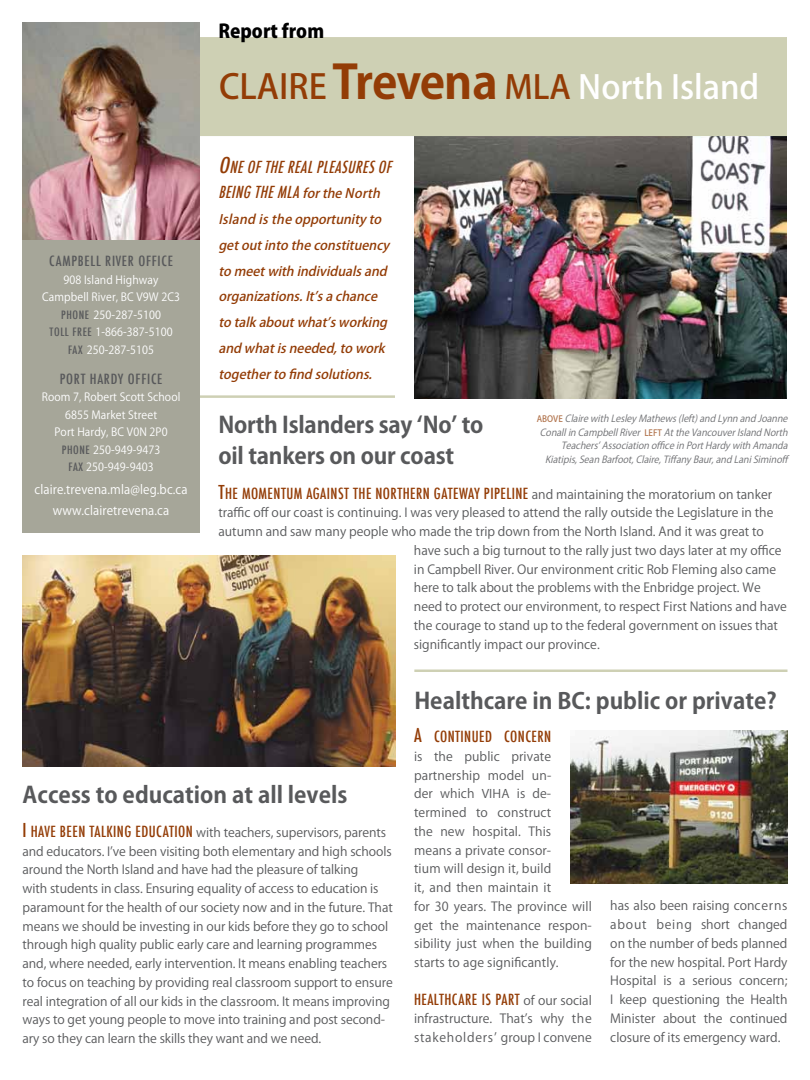
<style>
.page{position:relative;width:810px;height:1080px;background:#fff}
.page>*{position:absolute;margin:0;border:0;box-sizing:border-box;transform-origin:0 0}
.t1{font:500 32.5px "Koz Go Pr 6 N";color:#fff}
.t2{font:700 22.5px/31.2px "Koz Go Pr 6 N";color:#58595b}
.t3{font:800 18.75px "Koz Go Pro";color:#000}
.t4{font:italic 500 condensed 16.25px/25.8px "Futura";color:#933c06;scale:.95 1}
.t5{font:500 condensed 15px "Futura";letter-spacing:.03em;color:#933c06}
.t6{font:500 condensed 13.75px "Futura";letter-spacing:.05em;color:#58595b;scale:1.05 1}
.t7{font:italic 500 13px/25.8px "Koz Go Pr 6 N";color:#933c06}
.t8{font:12.62px "Koz Go Pr 6 N";letter-spacing:.06em;color:#58595b}
.t9{font:12.5px/18.8px "Koz Go Pr 6 N";color:#58595b}
.t10{font:12.5px/21.2px "Koz Go Pro";letter-spacing:.01em;color:#fff;text-align:center;scale:.95 1}
.t11{font:11.25px/17.5px "Koz Go Pro";letter-spacing:.01em;color:#fff;text-align:center;scale:.95 1}
.t12{font:italic 9.75px/13.8px "Koz Go Pro";color:#6d6e71;text-align:right;scale:.95 1}
.s1{font-family:"Futura";font-weight:500;font-stretch:condensed;color:#58595b}
.s2{font-size:33.75px;color:#933c06}
.s3{font-family:"Koz Go Pro";font-weight:700;font-size:46.25px;color:#933c06}
.s4{color:#933c06}
.s5{font-size:21.25px}
.s6{font-family:"Koz Go Pr 6 N";font-stretch:normal;font-size:13px}
.s7{font-weight:500;font-style:normal;font-size:8.75px;color:#b37751}
.s8{font-size:18.75px}
.s9{font-family:"Koz Go Pr 6 N";font-weight:400;font-stretch:normal;font-size:12.5px;color:#58595b}
.s10{font-size:22px}
.s11{font-family:"Futura";font-weight:500;font-stretch:condensed;font-size:18.75px;color:#933c06}
.s12{font-family:"Futura";font-weight:500;font-stretch:condensed;font-size:15px;color:#933c06}
.s13{font-size:11.88px}
.s14{font-size:12.62px}
.s15{font-size:12.5px}
</style>
<div class="page">
<img style="left:414px;top:136px;width:373px;height:263px">
<div style="left:189px;top:38px;width:598px;height:97px;background:#ced0b4"></div>
<div style="left:188px;top:37px;width:600px;height:99px;border:1px solid #ced0b4"></div>
<hr style="left:414px;top:670px;width:374px;height:2px;background:#ced0b4">
<hr style="left:192px;top:395px;width:203px;height:3px;background:#ced0b4">
<img style="left:23px;top:556px;width:372px;height:210px">
<img style="left:22px;top:22px;width:178px;height:218px">
<div style="left:22px;top:240px;width:178px;height:292px;background:#a6a699"></div>
<img style="left:570px;top:730px;width:217px;height:154px">
<p class="t6" style="left:49px;top:252px;width:119px">CAMPBELL RIVER OFFICE</p>
<p class="t11" style="left:42px;top:271px;width:147px">908 Island Highway<br>Campbell River, BC V9W 2C3<br><span class="s1">PHONE</span> 250-287-5100<br><span class="s1">TO LL FREE</span> 1-866-387-5100<br><span class="s1">FAX</span> 250-287-5105</p>
<p class="t6" style="left:60px;top:370px;width:99px">PORT HARDY OFFICE</p>
<p class="t11" style="left:42px;top:389px;width:147px">Room 7, Robert Scott School<br>6855 Market Street<br>Port Hardy, BC V0N 2P0<br><span class="s1">PHONE</span> 250-949-9473<br><span class="s1">FAX</span> 250-949-9403</p>
<p class="t10" style="left:35px;top:479px;width:163px">claire.trevena.mla@leg.bc.ca www.clairetrevena.ca</p>
<h3 class="t3" style="left:218px;top:18px;width:107px">Report from</h3>
<h1 class="t1" style="left:219px;top:69px;width:542px"><span class="s2">CLAIRE</span> <span class="s3">Trevena</span> <span class="s4">MLA</span> North Island</h1>
<h3 class="t4" style="left:218px;top:154px;width:188px"><span class="s5">O</span>NEOFTHEREALPLEASURESOF<br>BEING THEMLA <span class="s6">fortheNorth</span></h3>
<p class="t7" style="left:218px;top:207px;width:177px">Islandistheopportunityto getoutintotheconstituency tomeetwithindividualsand organizations.It’sachance totalkaboutwhat’sworking andwhatisneeded,towork togethertofindsolutions.</p>
<h2 class="t2" style="left:218px;top:409px;width:267px">North Islanders say ‘No’ to oil tankers on our coast</h2>
<p class="t12" style="left:537px;top:412px;width:268px"><span class="s7">A B O V E</span> Clairewith LesleyMathews(left)and Lynn and Joanne Conallin CampbellRiver <span class="s7">L E F T</span> AttheVancouverIsland North Teachers’Association officein PortHardywith Amanda Kiatipis,Sean Barfoot,Claire,TiffanyBaur,and LaniSiminoff</p>
<p class="t5" style="left:218px;top:483px;width:555px"><span class="s8">T</span>HE MOMENTUM AGAINST THE NORTHERN GATEWAY PIPELINE <span class="s9">and maintaining the moratorium on tanker</span></p>
<p class="t9" style="left:218px;top:504px;width:557px">traffic off our coast is continuing. I was very pleased to attend the rally outside the Legislature in the</p>
<p class="t9" style="left:218px;top:522px;width:547px">autumn and saw many people who made the trip down from the North Island. And it was great to</p>
<p class="t9" style="left:414px;top:541px;width:369px">have such a big turnout to the rally just two days later at my office</p>
<p class="t9" style="left:414px;top:560px;width:364px">in Campbell River. Our environment critic Rob Fleming also came</p>
<p class="t9" style="left:414px;top:579px;width:348px">here to talk about the problems with the Enbridge project. We</p>
<p class="t9" style="left:414px;top:597px;width:375px">need to protect our environment, to respect First Nations and have</p>
<p class="t9" style="left:414px;top:616px;width:366px">the courage to stand up to the federal government on issues that</p>
<p class="t9" style="left:414px;top:635px;width:187px">significantly impact our province.</p>
<h2 class="t2" style="left:414px;top:686px;width:364px">Healthcare in <span class="s10">BC</span>: public or private?</h2>
<h2 class="t2" style="left:23px;top:780px;width:326px">Access to education at all levels</h2>
<p class="t9" style="left:22px;top:823px;width:372px"><span class="s11">I</span> <span class="s12">HAVE BEEN TALKING EDUCATION</span> with teachers, supervisors, parents and educators. I’ve been visiting both elementary and high schools around the North Island and have had the pleasure of talking<br>with students in class. Ensuring equality of access to education is paramount for the health of our society now and in the future. That means we should be investing in our kids before they go to school through high quality public early care and learning programmes and, where needed, early intervention. It means enabling teachers to focus on teaching by providing real classroom support to ensure real integration of all our kids in the classroom. It means improving ways to get young people to move into training and post second&shy;ary so they can learn the skills they want and we need.</p>
<p class="t5" style="left:414px;top:727px;width:139px"><span class="s8">A</span> CONTINUED CONCERN</p>
<p class="t9" style="left:414px;top:747px;width:179px">is the public private partnership model un-<br>der which <span class="s13">VIHA</span> is de&shy;termined to construct<br>the new hospital. This means a private consor-<br>tium will design it, build<br>it, and then maintain it<br>for 30 years. The province will get the maintenance respon&shy;sibility just when the building starts to age significantly.</p>
<p class="t5" style="left:414px;top:989px;width:179px">HEALTHCARE IS PART <span class="s9">of our social</span></p>
<p class="t9" style="left:414px;top:1010px;width:179px">infrastructure. That’s why <span class="s14">the</span></p>
<p class="t8" style="left:414px;top:1030px;width:179px">stakeholders’ <span class="s15">group I convene</span></p>
<p class="t9" style="left:610px;top:897px;width:179px;text-align:justify">has also been raising concerns about being short changed on the number of beds planned for the new hospital. Port Hardy Hospital is a serious concern; I keep questioning the Health Minister about the continued closure of its emergency ward.</p>
</div>
